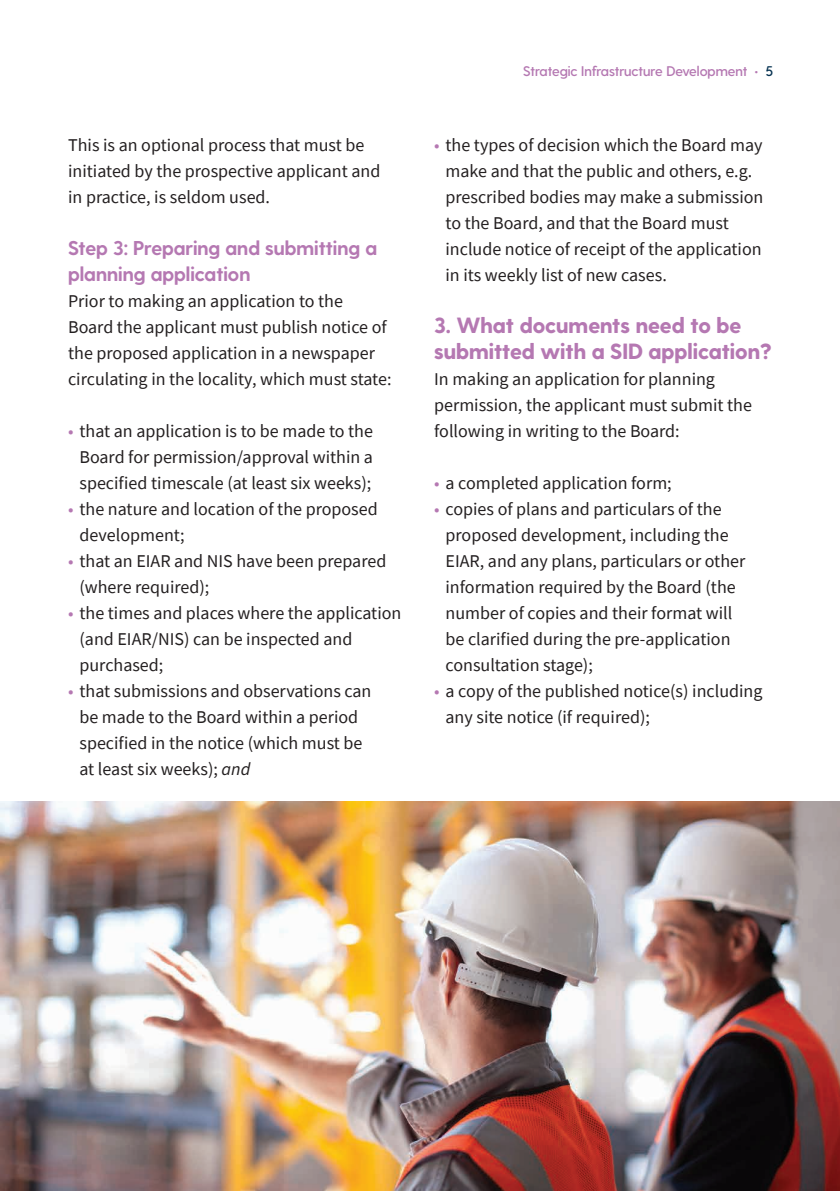
<style>
.page{position:relative;width:840px;height:1191px;background:#fff}
.page>*{position:absolute;margin:0;border:0;box-sizing:border-box;transform-origin:0 0}
.t1{font:800 22px/26px "Greycliff CF";color:#b578b2}
.t2{font:700 20px/26px "Greycliff CF";color:#b578b2}
.t3{font:18px/26px "Source Sans Pro";color:#231f20}
.t4{font:600 14px "Greycliff CF";color:#b578b2}
.s1{color:#b578b2}
.s2{font-style:italic}
.s3{color:#063251}
</style>
<div class="page">
<img style="left:0;top:801px;width:839px;height:390px">
<p class="t3" style="left:68px;top:132px;width:313px">This is an optional process that must be initiated by the prospective applicant and in practice, is seldom used.</p>
<p class="t2" style="left:68px;top:235px;width:310px">Step 3: Preparing and submitting a planning application</p>
<p class="t3" style="left:68px;top:288px;width:325px">Prior to making an application to the Board the applicant must publish notice of the proposed application in a newspaper circulating in the locality, which must state:</p>
<p class="t3" style="left:79px;top:418px;width:295px;text-align:justify;text-indent:-11px"><span class="s1">•</span> that an application is to be made to the Board for permission/approval within a specified timescale (at least six weeks);</p>
<p class="t3" style="left:79px;top:496px;width:299px;text-indent:-11px"><span class="s1">•</span> the nature and location of the proposed development;</p>
<p class="t3" style="left:79px;top:548px;width:308px;text-indent:-11px"><span class="s1">•</span> that an EIAR and NIS have been prepared (where required);</p>
<p class="t3" style="left:79px;top:600px;width:323px;text-indent:-11px"><span class="s1">•</span> the times and places where the application (and EIAR/NIS) can be inspected and purchased;</p>
<p class="t3" style="left:79px;top:678px;width:293px;text-indent:-11px"><span class="s1">•</span> that submissions and observations can be made to the Board within a period specified in the notice (which must be at least six weeks); <span class="s2">and</span></p>
<p class="t4" style="left:523px;top:63px;width:251px">Strategic Infrastructure Development • <span class="s3">5</span></p>
<p class="t3" style="left:445px;top:132px;width:319px;text-indent:-11px"><span class="s1">•</span> the types of decision which the Board may make and that the public and others, e.g. prescribed bodies may make a submission to the Board, and that the Board must include notice of receipt of the application in its weekly list of new cases.</p>
<p class="t1" style="left:434px;top:312px;width:339px">3. What documents need to be submitted with a SID application?</p>
<p class="t3" style="left:434px;top:366px;width:319px">In making an application for planning permission, the applicant must submit the following in writing to the Board:</p>
<p class="t3" style="left:434px;top:470px;width:239px"><span class="s1">•</span> a completed application form;</p>
<p class="t3" style="left:445px;top:496px;width:301px;text-indent:-11px"><span class="s1">•</span> copies of plans and particulars of the proposed development, including the EIAR, and any plans, particulars or other information required by the Board (the number of copies and their format will be clarified during the pre-application consultation stage);</p>
<p class="t3" style="left:445px;top:678px;width:318px;text-indent:-11px"><span class="s1">•</span> a copy of the published notice(s) including any site notice (if required);</p>
</div>
